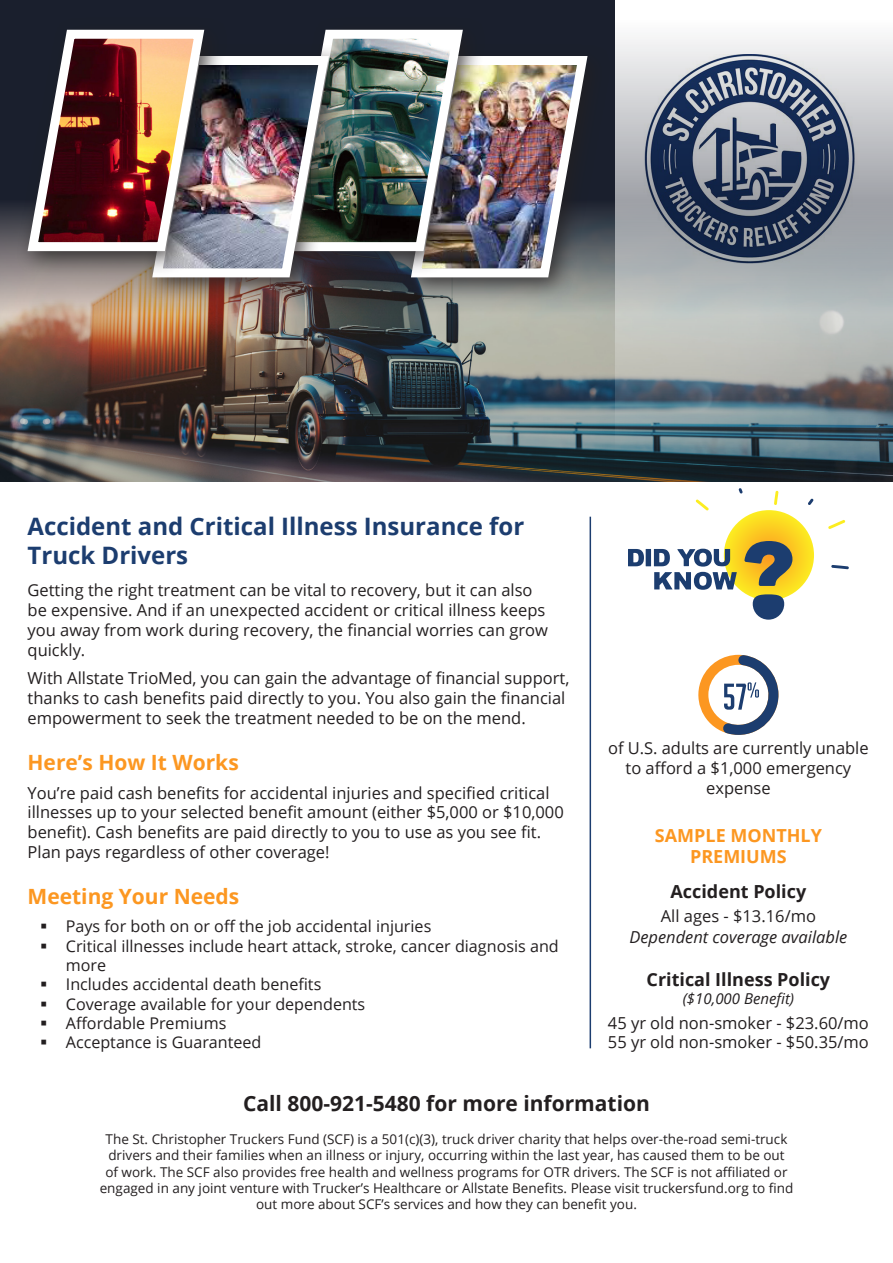
<style>
.page{position:relative;width:893px;height:1263px;background:#fff}
.page>*{position:absolute;margin:0;border:0;box-sizing:border-box;transform-origin:0 0}
.t1{font:700 24px/28.8px "Open Sans";color:#1c3d6f}
.t2{font:700 21px "Open Sans";color:#231f20}
.t3{font:700 21px "Open Sans";color:#fc9721}
.t4{font:700 18px "Open Sans";color:#231f20}
.t5{font:700 18px/21.6px "Open Sans";color:#fc9721;text-align:center}
.t6{font:16.5px/19.8px "Open Sans";color:#231f20}
.t7{font:italic 16.5px "Open Sans";color:#231f20}
.t8{font:16.2px/19.4px "Open Sans";color:#231f20}
.t9{font:italic 15px "Open Sans";color:#231f20}
.t10{font:13.5px/16.2px "Open Sans";color:#231f20;text-align:center}
</style>
<div class="page">
<div style="left:0;top:0;width:893px;height:481px;background:#1a1f2d"></div>
<img style="left:0;top:205px;width:615px;height:276px">
<div style="left:399px;top:43px;width:212px;height:259px;background:#231f20;opacity:.75"></div>
<div style="left:141px;top:43px;width:211px;height:259px;background:#231f20;opacity:.75"></div>
<div style="left:16px;top:17px;width:212px;height:259px;background:#231f20;opacity:.75"></div>
<img style="left:22px;top:25px;width:571px;height:257px">
<svg style="left:615px;top:0;width:278px;height:481px;background:#9fa8aa"></svg>
<img style="left:637px;top:54px;width:234px;height:209px">
<hr style="left:590px;top:517px;width:1px;height:531px;background:#1c3d6f">
<svg style="left:724px;top:510px;width:90px;height:90px;background:#fbd922"></svg>
<svg style="left:738px;top:488px;width:5px;height:6px"></svg>
<svg style="left:808px;top:499px;width:5px;height:6px"></svg>
<svg style="left:831px;top:565px;width:18px;height:4px"></svg>
<svg style="left:774px;top:491px;width:4px;height:14px"></svg>
<svg style="left:828px;top:520px;width:17px;height:9px"></svg>
<svg style="left:696px;top:499px;width:13px;height:11px"></svg>
<svg style="left:628px;top:549px;width:16px;height:17px"></svg>
<div style="left:646px;top:549px;width:5px;height:17px;background:#1c3d6f"></div>
<svg style="left:654px;top:549px;width:83px;height:41px"></svg>
<svg style="left:744px;top:541px;width:48px;height:45px;background:#7c764d"></svg>
<svg style="left:753px;top:594px;width:31px;height:26px"></svg>
<svg style="left:698px;top:655px;width:80px;height:80px"></svg>
<p class="t1" style="left:28px;top:511px;width:498px">Accident and Critical Illness Insurance for<br>Truck Drivers</p>
<p class="t6" style="left:28px;top:580px;width:522px">Getting the right treatment can be vital to recovery, but it can also be expensive. And if an unexpected accident or critical illness keeps you away from work during recovery, the financial worries can grow quickly.</p>
<p class="t6" style="left:28px;top:668px;width:543px">With Allstate TrioMed, you can gain the advantage of financial support, thanks to cash benefits paid directly to you. You also gain the financial empowerment to seek the treatment needed to be on the mend.</p>
<p class="t3" style="left:28px;top:748px;width:213px">Here s’ How It Works</p>
<p class="t6" style="left:28px;top:782px;width:538px">You r e’ paid cash benefits for accidental injuries and specified critical illnesses up to your selected benefit amount (either $5,000 or $10,000 benefit .) Cash benefits are paid directly to you to use as you see fit.<br>Plan pays regardless of other coverage!</p>
<p class="t3" style="left:28px;top:882px;width:213px">Meeting Your Needs</p>
<p class="t8" style="left:66px;top:916px;width:367px">Pays for both on or off the job accidental injuries</p>
<p class="t8" style="left:66px;top:935px;width:494px">Critical illnesses include heart attack, stroke, cancer diagnosis and more</p>
<p class="t8" style="left:66px;top:974px;width:257px">Includes accidental death benefits</p>
<p class="t8" style="left:66px;top:994px;width:301px">Coverage available for your dependents</p>
<p class="t8" style="left:66px;top:1013px;width:162px">Affordable Premiums</p>
<p class="t8" style="left:66px;top:1032px;width:197px">Acceptance is Guaranteed</p>
<p class="t6" style="left:608px;top:738px;width:262px;text-align:center">of U .S. adults are currently unable to afford a $1,000 emergency expense</p>
<p class="t5" style="left:655px;top:824px;width:169px">SAMPLE MONTHLY<br>PREMIUMS</p>
<p class="t4" style="left:670px;top:878px;width:137px">Accident Policy</p>
<p class="t6" style="left:661px;top:905px;width:157px">All ages - $13.16/mo</p>
<p class="t7" style="left:629px;top:926px;width:219px">Dependent coverage available</p>
<p class="t4" style="left:647px;top:967px;width:185px">Critical Illness Policy</p>
<p class="t9" style="left:683px;top:989px;width:113px">($10,000 Benefit(</p>
<p class="t6" style="left:608px;top:1012px;width:262px">45 yr old non-smoker - $23.60/mo</p>
<p class="t6" style="left:608px;top:1032px;width:262px">55 yr old non-smoker - $50.35/mo</p>
<p class="t2" style="left:243px;top:1088px;width:408px">Call 800-921-5480 for more information</p>
<p class="t10" style="left:100px;top:1131px;width:695px">The St. Christopher Truckers Fund (SCF) is a 501 c( , )3) ( truck driver charity that helps over-the-road semi-truck drivers and their families when an illness or injury, occurring within the last year, has caused them to be out<br>of work. The SCF also provides free health and wellness programs for OTR drivers. The SCF is not affiliated or engaged in any joint venture with Trucker s’ Healthcare or Allstate Benefits. Please visit truckersfund.org to find out more about SCF s’ services and how they can benefit you.</p>
</div>
